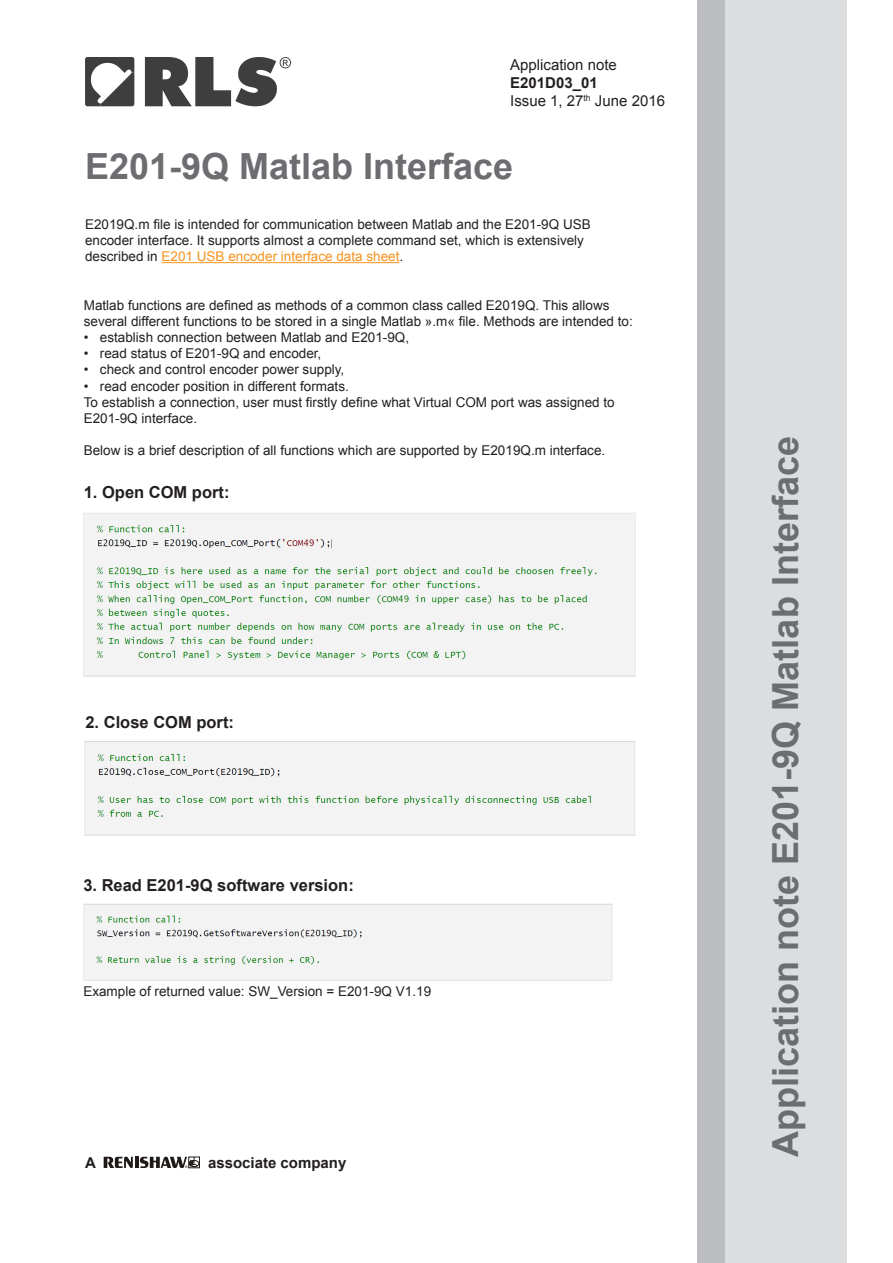
<style>
.page{position:relative;width:893px;height:1263px;background:#fff}
.page>*{position:absolute;margin:0;border:0;box-sizing:border-box;transform-origin:0 0}
.t1{font:700 36px "Arial";color:#6c6d70}
.t2{font:700 16.5px "Arial";color:#231f20}
.t3{font:15px "Arial";color:#231f20}
.Intro{font:700 15px "Arial";color:#231f20}
.t4{font:13.5px/16.2px "Arial";color:#231f20}
.s1{color:#f7931d}
</style>
<div class="page">
<div style="left:724px;top:0;width:122px;height:1263px;background:#dcdddf"></div>
<div style="left:697px;top:0;width:28px;height:1263px;background:#bcbdc0"></div>
<svg style="left:85px;top:57px;width:49px;height:49px"></svg>
<svg style="left:145px;top:57px;width:146px;height:49px"></svg>
<svg style="left:104px;top:1157px;width:29px;height:11px"></svg>
<hr style="left:135px;top:1157px;width:4px;height:11px;background:#1f1a17">
<div style="left:189px;top:1157px;width:11px;height:11px;border:1px solid #1f1a17"></div>
<svg style="left:140px;top:1157px;width:59px;height:11px"></svg>
<hr style="left:162px;top:262px;width:237px;height:1px;background:#f7931d">
<img style="left:83px;top:513px;width:553px;height:164px">
<img style="left:84px;top:741px;width:551px;height:95px">
<img style="left:83px;top:903px;width:530px;height:78px">
<p class="t3" style="left:510px;top:55px;width:108px">Application note</p>
<p class="Intro" style="left:510px;top:73px;width:89px">E201D03_01</p>
<p class="t3" style="left:510px;top:91px;width:156px">Issue 1, 27<sup>th</sup> June 2016</p>
<p class="t1" style="left:85px;top:143px;width:430px">E201-9Q Matlab Interface</p>
<p class="t4" style="left:85px;top:216px;width:507px">E2019Q.m file is intended for communication between Matlab and the E201-9Q USB encoder interface. It supports almost a complete command set, which is extensively described in <span class="s1">E201 USB encoder interface data sheet</span>.</p>
<p class="t4" style="left:84px;top:297px;width:551px">Matlab functions are defined as methods of a common class called E2019Q. This allows several different functions to be stored in a single Matlab ».m« file. Methods are intended to:</p>
<p class="t4" style="left:84px;top:329px;width:327px">• establish connection between Matlab and E201-9Q,</p>
<p class="t4" style="left:84px;top:345px;width:239px">• read status of E201-9Q and encoder,</p>
<p class="t4" style="left:84px;top:362px;width:262px">• check and control encoder power supply,</p>
<p class="t4" style="left:84px;top:378px;width:267px">• read encoder position in different formats.</p>
<p class="t4" style="left:84px;top:394px;width:532px">To establish a connection, user must firstly define what Virtual COM port was assigned to<br>E201-9Q interface.</p>
<p class="t4" style="left:84px;top:443px;width:523px">Below is a brief description of all functions which are supported by E2019Q.m interface.</p>
<p class="t1" style="left:762px;top:1157px;width:722px;rotate:-90deg">Application note E201-9Q Matlab Interface</p>
<p class="t2" style="left:84px;top:481px;width:147px">1. Open COM port:</p>
<p class="t2" style="left:85px;top:711px;width:150px">2. Close COM port:</p>
<p class="t2" style="left:83px;top:874px;width:272px">3. Read E201-9Q software version:</p>
<p class="t4" style="left:83px;top:983px;width:349px">Example of returned value: SW_Version = E201-9Q V1.19</p>
<p class="Intro" style="left:85px;top:1153px;width:12px">A</p>
<p class="Intro" style="left:208px;top:1153px;width:140px">associate company</p>
</div>
